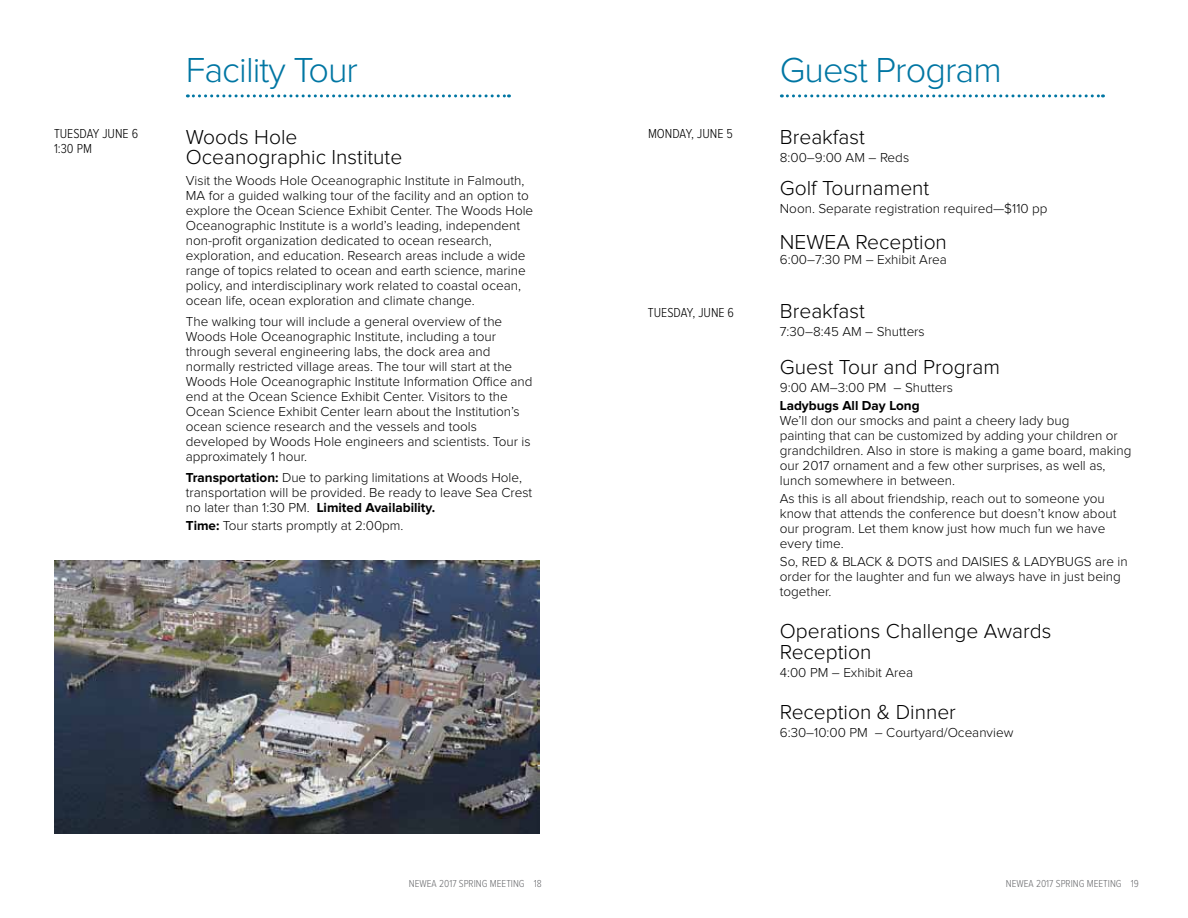
<style>
.page{position:relative;width:1188px;height:918px;background:#fff}
.page>*{position:absolute;margin:0;border:0;box-sizing:border-box;transform-origin:0 0}
.t1{font:300 36px "Proxima Nova";letter-spacing:-.025em;color:#0076a3}
.t2{font:300 21px/21px "Proxima Nova";color:#000}
.t3{font:300 13.5px/15px "Proxima Nova";color:#000}
.t4{font:300 13.5px/15px "Proxima Nova Cond";color:#000}
.t5{font:700 13.5px "Proxima Nova";color:#000}
.t6{font:300 10.5px "Proxima Nova Cond";color:#6d6e71}
.s1{font-weight:700}
</style>
<div class="page">
<img style="left:54px;top:561px;width:486px;height:273px">
<svg style="left:781px;top:94px;width:323px;height:3px"></svg>
<svg style="left:187px;top:94px;width:323px;height:3px"></svg>
<h1 class="t1" style="left:186px;top:54px;width:174px">Facility Tour</h1>
<p class="t4" style="left:54px;top:127px;width:86px">TUESDAY JUNE 6<br>1:30 PM</p>
<h2 class="t2" style="left:186px;top:128px;width:218px;line-height:19.5px">Woods Hole<br>Oceanographic Institute</h2>
<p class="t3" style="left:186px;top:173px;width:349px">Visit the Woods Hole Oceanographic Institute in Falmouth, MA for a guided walking tour of the facility and an option to explore the Ocean Science Exhibit Center. The Woods Hole Oceanographic Institute is a world’s leading, independent non-profit organization dedicated to ocean research, exploration, and education. Research areas include a wide range of topics related to ocean and earth science, marine policy, and interdisciplinary work related to coastal ocean, ocean life, ocean exploration and climate change.</p>
<p class="t3" style="left:186px;top:314px;width:348px">The walking tour will include a general overview of the Woods Hole Oceanographic Institute, including a tour through several engineering labs, the dock area and normally restricted village areas. The tour will start at the Woods Hole Oceanographic Institute Information Office and end at the Ocean Science Exhibit Center. Visitors to the Ocean Science Exhibit Center learn about the Institution’s ocean science research and the vessels and tools developed by Woods Hole engineers and scientists. Tour is approximately 1 hour.</p>
<p class="t3" style="left:186px;top:470px;width:348px"><span class="s1">Transportation:</span> Due to parking limitations at Woods Hole, transportation will be provided. Be ready to leave Sea Crest no later than 1:30 PM. <span class="s1">Limited Availability.</span></p>
<p class="t3" style="left:186px;top:518px;width:219px"><span class="s1">Time:</span> Tour starts promptly at 2:00pm.</p>
<h1 class="t1" style="left:780px;top:54px;width:224px">Guest Program</h1>
<p class="t4" style="left:648px;top:127px;width:86px">MONDAY, JUNE 5</p>
<h2 class="t2" style="left:780px;top:128px;width:86px">Breakfast</h2>
<p class="t3" style="left:780px;top:151px;width:131px">8:00–9:00 AM – Reds</p>
<h2 class="t2" style="left:780px;top:179px;width:151px">Golf Tournament</h2>
<p class="t3" style="left:780px;top:202px;width:269px">Noon. Separate registration required—$110 pp</p>
<h2 class="t2" style="left:780px;top:233px;width:169px">NEWEA Reception</h2>
<p class="t3" style="left:780px;top:253px;width:169px">6:00–7:30 PM – Exhibit Area</p>
<p class="t4" style="left:648px;top:305px;width:88px">TUESDAY, JUNE 6</p>
<h2 class="t2" style="left:780px;top:302px;width:86px">Breakfast</h2>
<p class="t3" style="left:780px;top:325px;width:146px">7:30–8:45 AM – Shutters</p>
<h2 class="t2" style="left:780px;top:357px;width:222px">Guest Tour and Program</h2>
<p class="t3" style="left:780px;top:380px;width:175px">9:00 AM–3:00 PM – Shutters</p>
<p class="t5" style="left:780px;top:399px;width:141px">Ladybugs All Day Long</p>
<p class="t3" style="left:780px;top:413px;width:353px">We’ll don our smocks and paint a cheery lady bug<br>painting that can be customized by adding your children or grandchildren. Also in store is making a game board, making our 2017 ornament and a few other surprises, as well as, lunch somewhere in between.</p>
<p class="t3" style="left:780px;top:491px;width:338px">As this is all about friendship, reach out to someone you know that attends the conference but doesn’t know about our program. Let them know just how much fun we have every time.</p>
<p class="t3" style="left:780px;top:554px;width:349px">So, RED &amp; BLACK &amp; DOTS and DAISIES &amp; LADYBUGS are in order for the laughter and fun we always have in just being together.</p>
<h2 class="t2" style="left:780px;top:621px;width:273px">Operations Challenge Awards<br>Reception</h2>
<p class="t3" style="left:780px;top:665px;width:135px">4:00 PM – Exhibit Area</p>
<h2 class="t2" style="left:780px;top:702px;width:178px">Reception &amp; Dinner</h2>
<p class="t3" style="left:780px;top:725px;width:235px">6:30–10:00 PM – Courtyard/Oceanview</p>
<p class="t6" style="left:409px;top:879px;width:134px">NEWEA 2017 SPRING MEETING 18</p>
<p class="t6" style="left:1006px;top:879px;width:134px">NEWEA 2017 SPRING MEETING 19</p>
</div>
